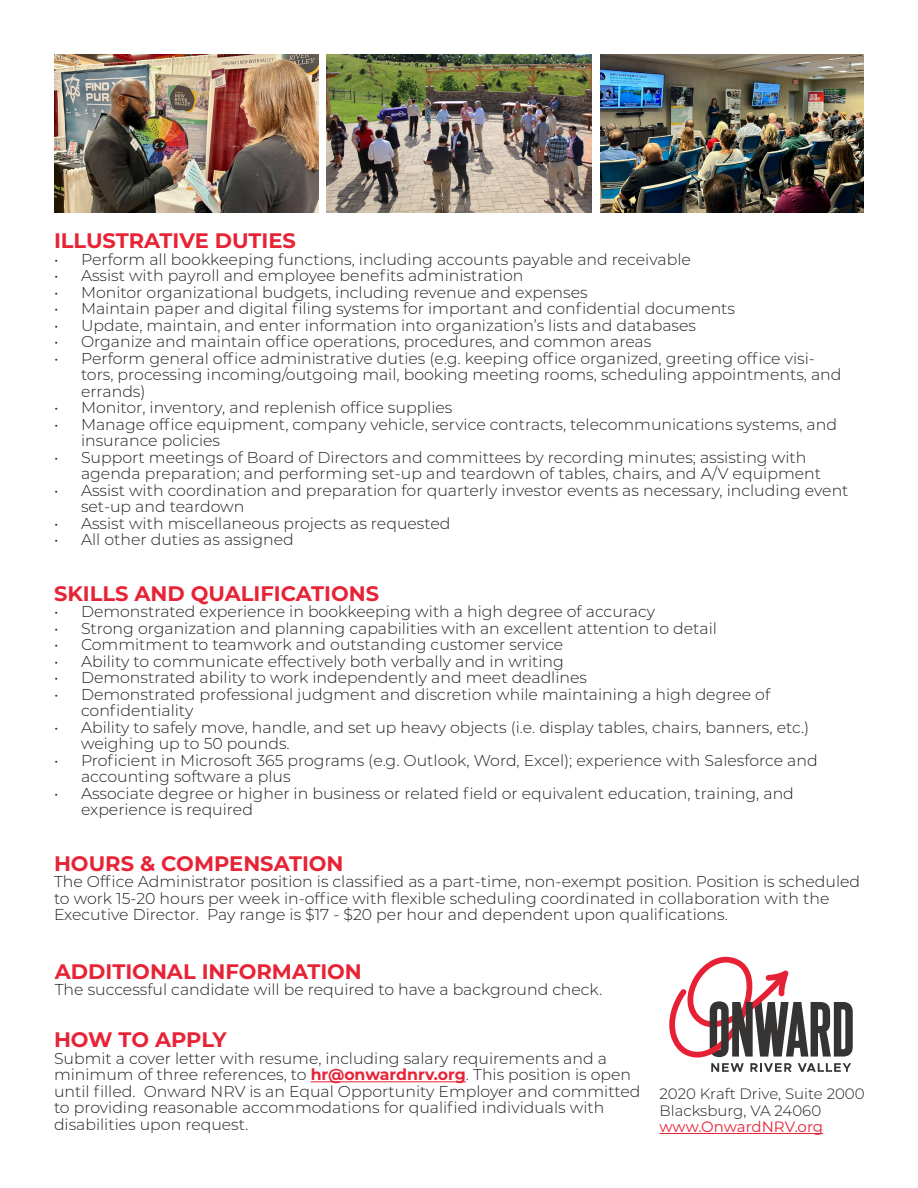
<style>
.page{position:relative;width:918px;height:1188px;background:#fff}
.page>*{position:absolute;margin:0;border:0;box-sizing:border-box;transform-origin:0 0}
.t1{font:700 21px "Montserrat";color:#e72336}
.t2{font:300 15.75px/16.5px "Montserrat";color:#231f20}
.t3{font:300 15px "Montserrat";color:#231f20}
.t4{font:15px "Montserrat";letter-spacing:-.005em;color:#e72336}
.s1{font-weight:700;color:#e72335}
</style>
<div class="page">
<hr style="left:311px;top:1081px;width:155px;height:1px;background:#e72335">
<hr style="left:660px;top:1133px;width:163px;height:1px;background:#e72336">
<svg style="left:669px;top:956px;width:184px;height:116px"></svg>
<img style="left:327px;top:54px;width:264px;height:159px">
<img style="left:54px;top:54px;width:264px;height:159px">
<img style="left:600px;top:54px;width:264px;height:159px">
<p class="t1" style="left:54px;top:225px;width:243px">ILLUSTRATIVE DUTIES</p>
<p class="t2" style="left:54px;top:250px;width:638px">• Perform all bookkeeping functions, including accounts payable and receivable</p>
<p class="t2" style="left:54px;top:267px;width:471px">• Assist with payroll and employee benefits administration</p>
<p class="t2" style="left:54px;top:283px;width:535px">• Monitor organizational budgets, including revenue and expenses</p>
<p class="t2" style="left:54px;top:300px;width:683px">• Maintain paper and digital filing systems for important and confidential documents</p>
<p class="t2" style="left:54px;top:316px;width:644px">• Update, maintain, and enter information into organization’s lists and databases</p>
<p class="t2" style="left:54px;top:333px;width:599px">• Organize and maintain office operations, procedures, and common areas</p>
<p class="t2" style="left:81px;top:349px;width:762px;text-indent:-27px">• Perform general office administrative duties (e.g. keeping office organized, greeting office visi&shy;tors, processing incoming/outgoing mail, booking meeting rooms, scheduling appointments, and errands)</p>
<p class="t2" style="left:54px;top:399px;width:400px">• Monitor, inventory, and replenish office supplies</p>
<p class="t2" style="left:81px;top:415px;width:758px;text-indent:-27px">• Manage office equipment, company vehicle, service contracts, telecommunications systems, and insurance policies</p>
<p class="t2" style="left:81px;top:448px;width:742px;text-indent:-27px">• Support meetings of Board of Directors and committees by recording minutes; assisting with agenda preparation; and performing set-up and teardown of tables, chairs, and A/V equipment</p>
<p class="t2" style="left:81px;top:481px;width:769px;text-indent:-27px">• Assist with coordination and preparation for quarterly investor events as necessary, including event set-up and teardown</p>
<p class="t2" style="left:54px;top:514px;width:398px">• Assist with miscellaneous projects as requested</p>
<p class="t2" style="left:54px;top:531px;width:241px">• All other duties as assigned</p>
<p class="t1" style="left:54px;top:578px;width:327px">SKILLS AND QUALIFICATIONS</p>
<p class="t2" style="left:54px;top:603px;width:603px">• Demonstrated experience in bookkeeping with a high degree of accuracy</p>
<p class="t2" style="left:54px;top:619px;width:664px">• Strong organization and planning capabilities with an excellent attention to detail</p>
<p class="t2" style="left:54px;top:636px;width:511px">• Commitment to teamwork and outstanding customer service</p>
<p class="t2" style="left:54px;top:652px;width:511px">• Ability to communicate effectively both verbally and in writing</p>
<p class="t2" style="left:54px;top:669px;width:535px">• Demonstrated ability to work independently and meet deadlines</p>
<p class="t2" style="left:81px;top:685px;width:691px;text-indent:-27px">• Demonstrated professional judgment and discretion while maintaining a high degree of confidentiality</p>
<p class="t2" style="left:81px;top:718px;width:730px;text-indent:-27px">• Ability to safely move, handle, and set up heavy objects (i.e. display tables, chairs, banners, etc.) weighing up to 50 pounds.</p>
<p class="t2" style="left:81px;top:751px;width:738px;text-indent:-27px">• Proficient in Microsoft 365 programs (e.g. Outlook, Word, Excel); experience with Salesforce and accounting software a plus</p>
<p class="t2" style="left:81px;top:784px;width:714px;text-indent:-27px">• Associate degree or higher in business or related field or equivalent education, training, and experience is required</p>
<p class="t1" style="left:54px;top:848px;width:291px">HOURS &amp; COMPENSATION</p>
<p class="t2" style="left:54px;top:873px;width:808px">The Office Administrator position is classified as a part-time, non-exempt position. Position is scheduled to work 15-20 hours per week in-office with flexible scheduling coordinated in collaboration with the<br>Executive Director. Pay range is $17 - $20 per hour and dependent upon qualifications.</p>
<p class="t1" style="left:55px;top:956px;width:309px">ADDITIONAL INFORMATION</p>
<p class="t2" style="left:55px;top:981px;width:549px">The successful candidate will be required to have a background check.</p>
<p class="t1" style="left:54px;top:1025px;width:174px">HOW TO APPLY</p>
<p class="t2" style="left:54px;top:1049px;width:588px">Submit a cover letter with resume, including salary requirements and a minimum of three references, to <span class="s1">hr@onwardnrv.org</span>. This position is open until filled. Onward NRV is an Equal Opportunity Employer and committed to providing reasonable accommodations for qualified individuals with disabilities upon request.</p>
<p class="t3" style="left:660px;top:1084px;width:207px">2020 Kraft Drive, Suite 2000</p>
<p class="t3" style="left:660px;top:1100px;width:163px">Blacksburg, VA 24060</p>
<p class="t4" style="left:660px;top:1116px;width:165px">www.OnwardNRV.org</p>
</div>
